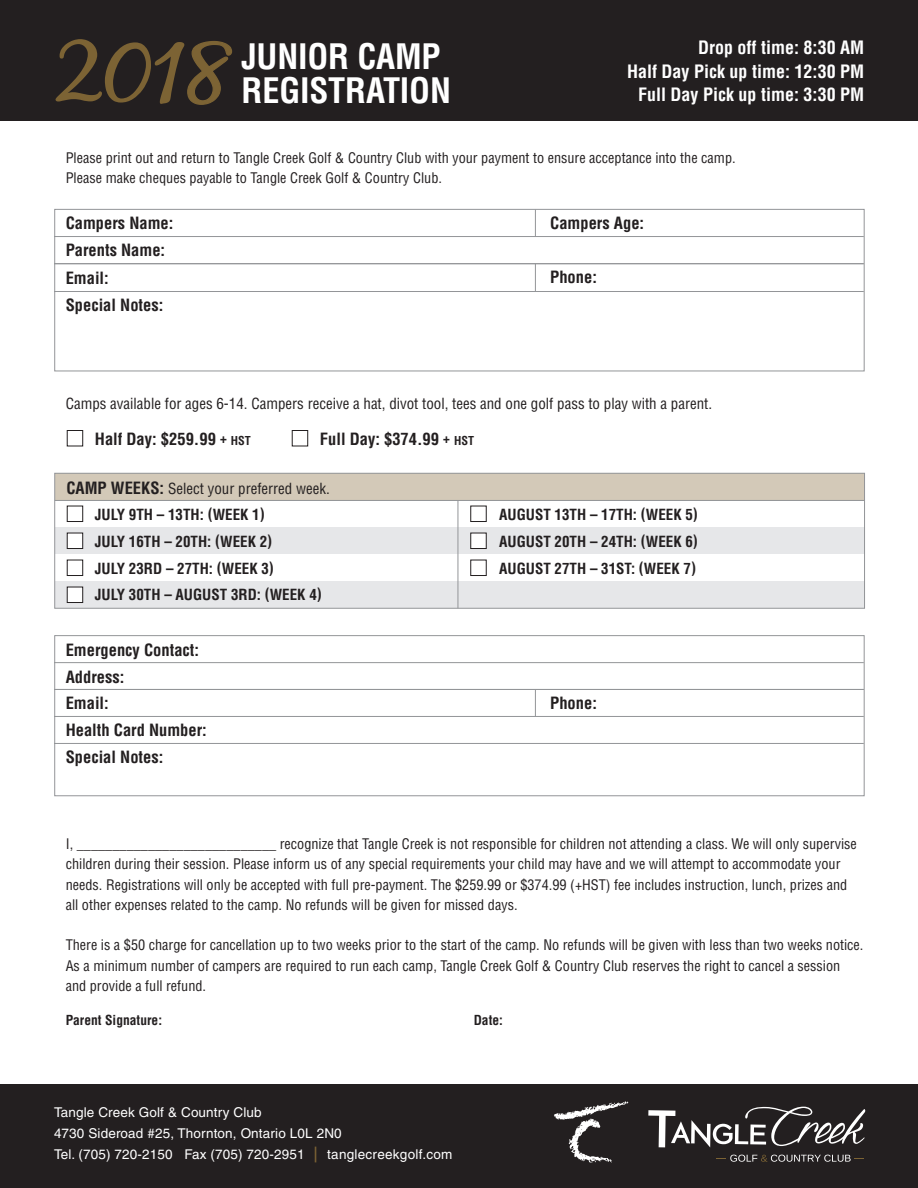
<style>
.page{position:relative;width:918px;height:1188px;background:#fff}
.page>*{position:absolute;margin:0;border:0;box-sizing:border-box;transform-origin:0 0}
.t1{font:700 condensed 34.2px/34.2px "Helvetica LT Std";letter-spacing:-.005em;color:#fff}
.t2{font:700 condensed 18px/23.2px "Helvetica CE";color:#fff;text-align:right}
.t3{font:700 condensed 16.5px/27px "Helvetica CE";color:#231f20}
.t4{font:700 condensed 15px/26.7px "Helvetica CE";color:#231f20}
.t5{font:condensed 15px "Helvetica CE";color:#231f20}
.t6{font:condensed 14.25px/20.2px "Helvetica CE";color:#231f20}
.t7{font:13.5px/21px "Helvetica";letter-spacing:.01em;color:#fff}
.t8{font:700 condensed 13.5px "Helvetica CE";color:#231f20}
.s1{font-size:13.5px}
.s2{font-size:12px}
.s3{font-weight:700;font-size:16.5px}
.s4{font-size:20.85px;color:#7d6334}
</style>
<div class="page">
<div style="left:0;top:1084px;width:918px;height:104px;background:#231f20"></div>
<svg style="left:554px;top:1101px;width:74px;height:62px"></svg>
<svg style="left:648px;top:1107px;width:217px;height:40px"></svg>
<svg style="left:716px;top:1155px;width:148px;height:7px"></svg>
<div style="left:0;top:0;width:918px;height:121px;background:#231f20"></div>
<div style="left:55px;top:209px;width:809px;height:162px;border:1px solid #939598"></div>
<hr style="left:54px;top:236px;width:810px;height:1px;background:#939598">
<hr style="left:54px;top:263px;width:810px;height:1px;background:#939598">
<hr style="left:54px;top:291px;width:810px;height:1px;background:#939598">
<svg style="left:535px;top:210px;width:1px;height:26px"></svg>
<svg style="left:535px;top:264px;width:1px;height:27px"></svg>
<hr style="left:54px;top:662px;width:810px;height:1px;background:#939598">
<div style="left:55px;top:635px;width:809px;height:161px;border:1px solid #939598"></div>
<hr style="left:54px;top:716px;width:810px;height:1px;background:#939598">
<hr style="left:54px;top:689px;width:810px;height:1px;background:#939598">
<hr style="left:54px;top:743px;width:810px;height:1px;background:#939598">
<svg style="left:535px;top:690px;width:1px;height:26px"></svg>
<div style="left:67px;top:430px;width:16px;height:16px;border:1px solid #231f20"></div>
<div style="left:292px;top:430px;width:16px;height:16px;border:1px solid #231f20"></div>
<div style="left:55px;top:527px;width:810px;height:27px;background:#e6e7e9"></div>
<div style="left:55px;top:581px;width:810px;height:27px;background:#e6e7e9"></div>
<div style="left:55px;top:473px;width:810px;height:27px;background:#d3c9b8"></div>
<div style="left:55px;top:473px;width:810px;height:135px;border:1px solid #939598"></div>
<div style="left:67px;top:506px;width:16px;height:16px;background:#fff;border:1px solid #231f20"></div>
<div style="left:67px;top:533px;width:16px;height:16px;background:#fff;border:1px solid #231f20"></div>
<div style="left:67px;top:560px;width:16px;height:16px;background:#fff;border:1px solid #231f20"></div>
<div style="left:67px;top:587px;width:16px;height:16px;background:#fff;border:1px solid #231f20"></div>
<div style="left:470px;top:506px;width:17px;height:16px;background:#fff;border:1px solid #231f20"></div>
<div style="left:470px;top:533px;width:17px;height:16px;background:#fff;border:1px solid #231f20"></div>
<div style="left:470px;top:560px;width:17px;height:16px;background:#fff;border:1px solid #231f20"></div>
<hr style="left:458px;top:500px;width:1px;height:108px;background:#939598">
<hr style="left:55px;top:500px;width:810px;height:1px;background:#939598">
<svg style="left:56px;top:39px;width:177px;height:66px"></svg>
<h1 class="t1" style="left:242px;top:39px;width:211px">JUNIOR CAMP<br>REGISTRATION</h1>
<p class="t2" style="left:627px;top:36px;width:239px">Drop off time: 8:30 AM<br>Half Day Pick up time: 12:30 PM<br>Full Day Pick up time: 3:30 PM</p>
<p class="t6" style="left:66px;top:147px;width:671px">Please print out and return to Tangle Creek Golf &amp; Country Club with your payment to ensure acceptance into the camp.<br>Please make cheques payable to Tangle Creek Golf &amp; Country Club.</p>
<p class="t3" style="left:66px;top:209px;width:109px">Campers Name:</p>
<p class="t3" style="left:66px;top:237px;width:101px">Parents Name:</p>
<p class="t3" style="left:66px;top:264px;width:45px">Email:</p>
<p class="t3" style="left:66px;top:291px;width:99px">Special Notes:</p>
<p class="t3" style="left:550px;top:209px;width:95px">Campers Age:</p>
<p class="t3" style="left:550px;top:263px;width:48px">Phone:</p>
<p class="t5" style="left:66px;top:394px;width:648px">Camps available for ages 6-14. Campers receive a hat, divot tool, tees and one golf pass to play with a parent.</p>
<p class="t3" style="left:95px;top:425px;width:157px">Half Day: $259.99 <span class="s1">+</span> <span class="s2">HST</span></p>
<p class="t3" style="left:320px;top:425px;width:156px">Full Day: $374.99 <span class="s1">+</span> <span class="s2">HST</span></p>
<p class="t5" style="left:66px;top:479px;width:265px"><span class="s3">CAMP WEEKS:</span> Select your preferred week.</p>
<p class="t4" style="left:95px;top:528px;width:228px">JULY 16TH – 20TH: (WEEK 2)<br>JULY 23RD – 27TH: (WEEK 3)<br>JULY 30TH – AUGUST 3RD: (WEEK 4)</p>
<p class="t4" style="left:95px;top:501px;width:171px">JULY 9TH – 13TH: (WEEK 1)</p>
<p class="t3" style="left:66px;top:637px;width:135px">Emergency Contact:</p>
<p class="t3" style="left:66px;top:664px;width:60px">Address:</p>
<p class="t3" style="left:66px;top:689px;width:45px">Email:</p>
<p class="t3" style="left:66px;top:716px;width:143px">Health Card Number:<br>Special Notes:</p>
<p class="t4" style="left:499px;top:501px;width:200px;text-align:justify">AUGUST 13TH – 17TH: (WEEK 5)<br>AUGUST 20TH – 24TH: (WEEK 6)<br>AUGUST 27TH – 31ST: (WEEK 7)</p>
<p class="t3" style="left:550px;top:689px;width:48px">Phone:</p>
<p class="t6" style="left:66px;top:834px;width:793px">I, ____________________________ recognize that Tangle Creek is not responsible for children not attending a class. We will only supervise children during their session. Please inform us of any special requirements your child may have and we will attempt to accommodate your needs. Registrations will only be accepted with full pre-payment. The $259.99 or $374.99 (+HST) fee includes instruction, lunch, prizes and all other expenses related to the camp. No refunds will be given for missed days.</p>
<p class="t6" style="left:66px;top:935px;width:799px">There is a $50 charge for cancellation up to two weeks prior to the start of the camp. No refunds will be given with less than two weeks notice.<br>As a minimum number of campers are required to run each camp, Tangle Creek Golf &amp; Country Club reserves the right to cancel a session and provide a full refund.</p>
<p class="t8" style="left:66px;top:1012px;width:98px">Parent Signature:</p>
<p class="t8" style="left:474px;top:1012px;width:31px">Date:</p>
<p class="t7" style="left:54px;top:1102px;width:400px">Tangle Creek Golf &amp; Country Club<br>4730 Sideroad #25, Thornton, Ontario L0L 2N0<br>Tel. (705) 720-2150 Fax (705) 720-2951 <span class="s4">|</span> tanglecreekgolf.com</p>
</div>
